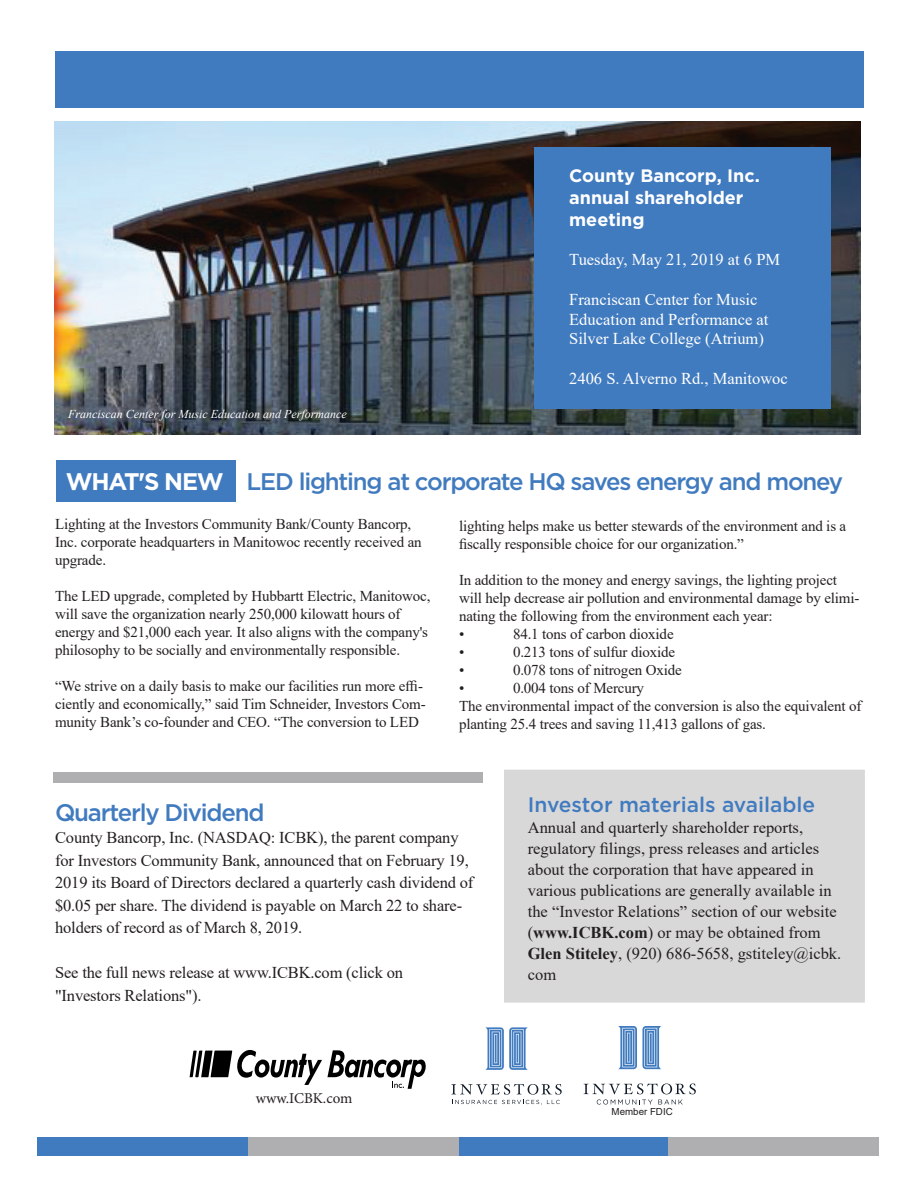
<style>
.page{position:relative;width:918px;height:1188px;background:#fff}
.page>*{position:absolute;margin:0;border:0;box-sizing:border-box;transform-origin:0 0}
.t1{font:500 24px "Gotham";letter-spacing:-.05em;color:#417bbf}
.t2{font:500 21px "Gotham";color:#417bbf}
.t3{font:700 18px/21.6px "Gotham";color:#fff}
.t4{font:16.5px/21px "Times New Roman";letter-spacing:-.01em;color:#231f20}
.t5{font:16.5px/19.8px "Times New Roman";color:#fff}
.t6{font:15px/18px "Times New Roman";letter-spacing:-.01em;color:#231f20}
.t7{font:15px "Minion Pro";color:#231f20}
.t8{font:italic 12px "Times New Roman";color:#fff}
.t9{font:9.75px "Arial";color:#231f20}
.t10{font:6.15px "Myriad Pro";color:#231f20}
.s1{font-weight:700;color:#fff}
.s2{font-weight:700}
</style>
<div class="page">
<div style="left:500px;top:765px;width:369px;height:242px;background:#d9d8d9;border:4px solid #fff"></div>
<div style="left:55px;top:52px;width:809px;height:56px;background:#417bbf"></div>
<div style="left:38px;top:1137px;width:210px;height:18px;background:#417bbf"></div>
<div style="left:458px;top:1137px;width:210px;height:18px;background:#417bbf"></div>
<div style="left:248px;top:1137px;width:211px;height:18px;background:#afaeb0"></div>
<div style="left:668px;top:1137px;width:211px;height:18px;background:#afaeb0"></div>
<svg style="left:190px;top:1050px;width:236px;height:39px"></svg>
<svg style="left:618px;top:1026px;width:44px;height:43px"></svg>
<svg style="left:584px;top:1084px;width:112px;height:21px"></svg>
<svg style="left:485px;top:1027px;width:43px;height:43px"></svg>
<svg style="left:451px;top:1084px;width:111px;height:21px"></svg>
<div style="left:53px;top:772px;width:430px;height:11px;background:#afaeb0"></div>
<div style="left:56px;top:461px;width:179px;height:41px;background:#417bbf"></div>
<img style="left:55px;top:122px;width:806px;height:313px">
<div style="left:534px;top:147px;width:297px;height:262px;background:#417bbf"></div>
<p class="t8" style="left:68px;top:406px;width:280px">Franciscan Center for Music Education and Performance</p>
<p class="t3" style="left:569px;top:165px;width:192px">County Bancorp, Inc. annual shareholder meeting</p>
<p class="t5" style="left:569px;top:249px;width:212px">Tuesday, May 21, 2019 at 6 PM</p>
<p class="t5" style="left:569px;top:289px;width:201px">Franciscan Center for Music<br>Education and Performance at<br>Silver Lake College (Atrium)</p>
<p class="t5" style="left:569px;top:368px;width:220px">2406 S. Alverno Rd., Manitowoc</p>
<h1 class="t1" style="left:66px;top:466px;width:779px"><span class="s1">WHAT'S NEW</span> LED lighting at corporate HQ saves energy and money</h1>
<p class="t6" style="left:459px;top:516px;width:389px">lighting helps make us better stewards of the environment and is a fiscally responsible choice for our organization.”</p>
<p class="t6" style="left:459px;top:570px;width:402px">In addition to the money and energy savings, the lighting project will help decrease air pollution and environmental damage by elimi&shy;nating the following from the environment each year:<br>•</p>
<p class="t6" style="left:55px;top:514px;width:368px">Lighting at the Investors Community Bank/County Bancorp,<br>Inc. corporate headquarters in Manitowoc recently received an upgrade.</p>
<p class="t6" style="left:55px;top:586px;width:377px">The LED upgrade, completed by Hubbartt Electric, Manitowoc, will save the organization nearly 250,000 kilowatt hours of energy and $21,000 each year. It also aligns with the company's philosophy to be socially and environmentally responsible.</p>
<p class="t6" style="left:55px;top:676px;width:372px">“We strive on a daily basis to make our facilities run more effi&shy;ciently and economically,” said Tim Schneider, Investors Com&shy;munity Bank’s co-founder and CEO. “The conversion to LED</p>
<p class="t6" style="left:513px;top:624px;width:162px">84.1 tons of carbon dioxide</p>
<p class="t6" style="left:459px;top:642px;width:7px">•</p>
<p class="t6" style="left:513px;top:642px;width:164px">0.213 tons of sulfur dioxide</p>
<p class="t6" style="left:459px;top:660px;width:7px">•</p>
<p class="t6" style="left:513px;top:660px;width:170px">0.078 tons of nitrogen Oxide</p>
<p class="t6" style="left:459px;top:678px;width:7px">•</p>
<p class="t6" style="left:459px;top:678px;width:404px;text-indent:54px">0.004 tons of Mercury<br>The environmental impact of the conversion is also the equivalent of planting 25.4 trees and saving 11,413 gallons of gas.</p>
<h1 class="t1" style="left:55px;top:796px;width:211px">Quarterly Dividend</h1>
<p class="t4" style="left:55px;top:826px;width:420px;line-height:22.5px">County Bancorp, Inc. (NASDAQ: ICBK), the parent company for Investors Community Bank, announced that on February 19, 2019 its Board of Directors declared a quarterly cash dividend of $0.05 per share. The dividend is payable on March 22 to share&shy;holders of record as of March 8, 2019.</p>
<p class="t4" style="left:55px;top:961px;width:350px;line-height:22.5px">See the full news release at www.ICBK.com (click on "Investors Relations").</p>
<p class="t7" style="left:256px;top:1088px;width:98px">www.ICBK.com</p>
<h2 class="t2" style="left:528px;top:791px;width:289px">Investor materials available</h2>
<p class="t4" style="left:528px;top:817px;width:315px">Annual and quarterly shareholder reports, regulatory filings, press releases and articles about the corporation that have appeared in various publications are generally available in the “Investor Relations” section of our website (<span class="s2">www.ICBK.com</span>) or may be obtained from <span class="s2">Glen Stiteley</span>, (920) 686-5658, gstiteley@icbk. com</p>
<p class="t9" style="left:612px;top:1104px;width:63px">Member FDIC</p>
<p class="t10" style="left:623px;top:1110px;width:36px">Member FDIC</p>
</div>
